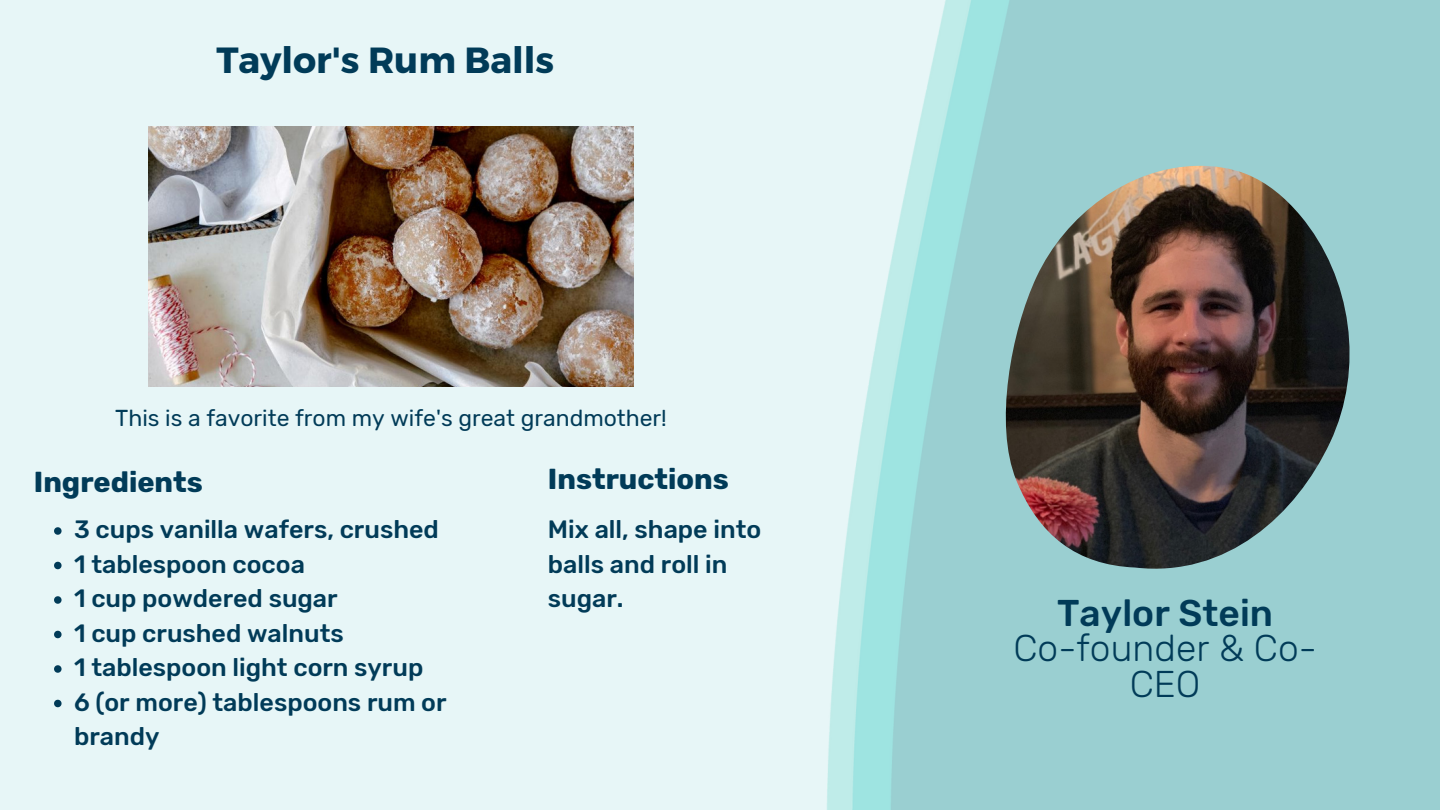
<style>
.page{position:relative;width:1440px;height:810px;background:#e7f6f7}
.page>*{position:absolute;margin:0;border:0;box-sizing:border-box;transform-origin:0 0}
.t1{font:300 37.1px/35.2px "Rubik";color:#013b58;text-align:center}
.t2{font:500 37.1px "Rubik";color:#013b58}
.t3{font:700 36.3px "Montserrat";color:#013b58}
.t4{font:700 28.8px "Rubik";color:#013b58}
.t5{font:500 25px/34.5px "Rubik";color:#013b58}
.t6{font:23px "Rubik";color:#013b58}
</style>
<div class="page">
<img style="left:827px;top:0;width:613px;height:810px">
<img style="left:994px;top:166px;width:371px;height:403px">
<img style="left:148px;top:126px;width:486px;height:261px">
<svg style="left:54px;top:527px;width:8px;height:8px"></svg>
<svg style="left:54px;top:562px;width:8px;height:7px"></svg>
<svg style="left:54px;top:596px;width:8px;height:8px"></svg>
<svg style="left:54px;top:631px;width:8px;height:7px"></svg>
<svg style="left:54px;top:665px;width:8px;height:8px"></svg>
<svg style="left:54px;top:700px;width:8px;height:7px"></svg>
<p class="t3" style="left:216px;top:37px;width:339px">Taylor's Rum Balls</p>
<p class="t6" style="left:115px;top:404px;width:553px">This is a favorite from my wife's great grandmother!</p>
<p class="t4" style="left:34px;top:465px;width:170px">Ingredients</p>
<p class="t4" style="left:548px;top:462px;width:182px">Instructions</p>
<p class="t5" style="left:74px;top:513px;width:366px">3 cups vanilla wafers, crushed</p>
<p class="t5" style="left:74px;top:547px;width:232px">1 tablespoon cocoa</p>
<p class="t5" style="left:74px;top:582px;width:265px">1 cup powdered sugar</p>
<p class="t5" style="left:74px;top:616px;width:271px">1 cup crushed walnuts</p>
<p class="t5" style="left:74px;top:651px;width:351px">1 tablespoon light corn syrup</p>
<p class="t5" style="left:74px;top:685px;width:374px">6 (or more) tablespoons rum or brandy</p>
<p class="t5" style="left:548px;top:513px;width:215px">Mix all, shape into balls and roll in sugar.</p>
<p class="t2" style="left:1057px;top:591px;width:218px">Taylor Stein</p>
<p class="t1" style="left:1013px;top:631px;width:305px">Co-founder &amp; Co-<br>CEO</p>
</div>
